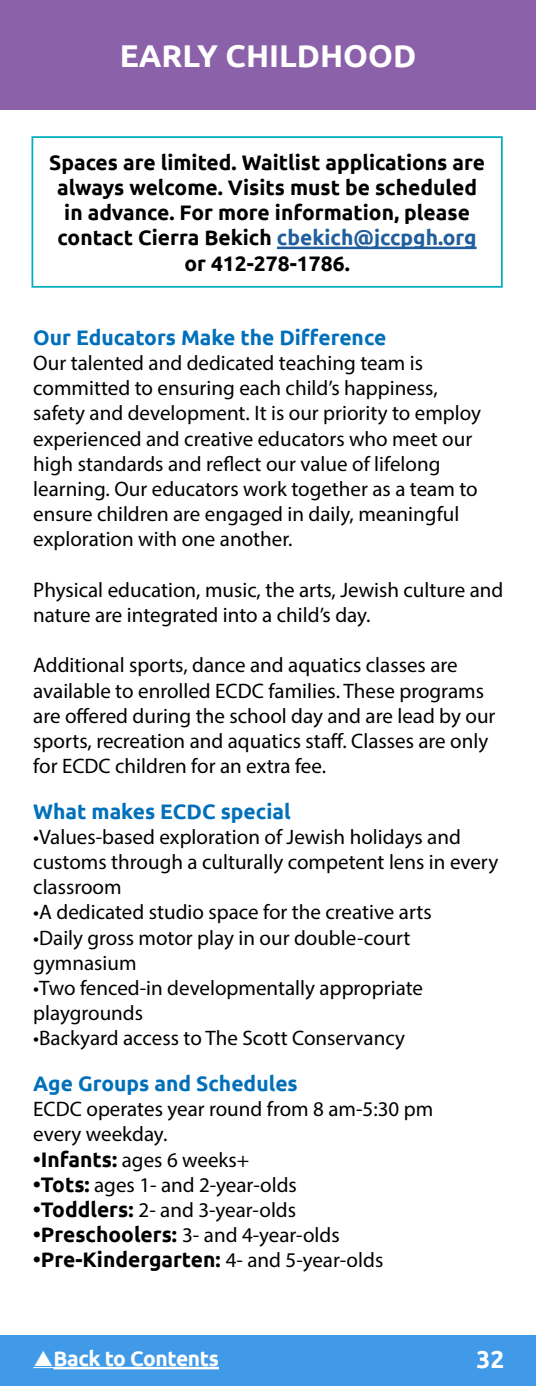
<style>
.page{position:relative;width:536px;height:1386px;background:#fff}
.page>*{position:absolute;margin:0;border:0;box-sizing:border-box;transform-origin:0 0}
.t1{font:700 31.5px "Ubuntu";color:#fff}
.t2{font:700 24.5px "Ubuntu";color:#fff}
.t3{font:21px/25.2px "Myriad Pro";color:#000}
.t4{font:700 21px/25.2px "Ubuntu";color:#000;text-align:center}
.t5{font:700 21px "Ubuntu";color:#0070bb}
.t6{font:700 21px "Ubuntu";letter-spacing:-.02em;color:#fff}
.s1{color:#215e9e}
.s2{font-family:"Ubuntu";font-weight:700}
.s3{font-family:"Myriad Pro";font-weight:400}
</style>
<div class="page">
<div style="left:0;top:1335px;width:536px;height:51px;background:#409ae8"></div>
<hr style="left:53px;top:1367px;width:166px;height:2px;background:#fff">
<hr style="left:277px;top:247px;width:199px;height:2px;background:#215e9e">
<div style="left:32px;top:136px;width:470px;height:152px;border:2px solid #00adbb"></div>
<div style="left:0;top:0;width:535px;height:109px;background:#8b62a9"></div>
<svg style="left:33px;top:1367px;width:20px;height:1px"></svg>
<h1 class="t1" style="left:120px;top:37px;width:298px">EARLY CHILDHOOD</h1>
<p class="t4" style="left:49px;top:149px;width:437px">Spaces are limited. Waitlist applications are always welcome. Visits must be scheduled in advance. For more information, please contact Cierra Bekich <span class="s1">cbekich@jccpgh.org </span>or 412-278-1786.</p>
<p class="t5" style="left:33px;top:325px;width:354px">Our Educators Make the Difference</p>
<p class="t3" style="left:33px;top:350px;width:449px">Our talented and dedicated teaching team is committed to ensuring each child’s happiness, safety and development. It is our priority to employ experienced and creative educators who meet our high standards and reflect our value of lifelong learning. Our educators work together as a team to ensure children are engaged in daily, meaningful exploration with one another.</p>
<p class="t3" style="left:33px;top:577px;width:471px">Physical education, music, the arts, Jewish culture and nature are integrated into a child’s day.</p>
<p class="t3" style="left:33px;top:652px;width:463px">Additional sports, dance and aquatics classes are available to enrolled ECDC families. These programs are offered during the school day and are lead by our sports, recreation and aquatics staff. Classes are only for ECDC children for an extra fee.</p>
<p class="t5" style="left:33px;top:798px;width:259px">What makes ECDC special</p>
<p class="t3" style="left:33px;top:824px;width:466px">•Values-based exploration of Jewish holidays and customs through a culturally competent lens in every classroom</p>
<p class="t3" style="left:33px;top:900px;width:400px">•A dedicated studio space for the creative arts</p>
<p class="t3" style="left:33px;top:925px;width:378px">•Daily gross motor play in our double-court gymnasium</p>
<p class="t3" style="left:33px;top:975px;width:391px">•Two fenced-in developmentally appropriate playgrounds</p>
<p class="t3" style="left:33px;top:1026px;width:373px">•Backyard access to The Scott Conservancy</p>
<p class="t5" style="left:33px;top:1071px;width:266px">Age Groups and Schedules</p>
<p class="t3" style="left:33px;top:1096px;width:401px">ECDC operates year round from 8 am-5:30 pm every weekday.</p>
<p class="t3" style="left:33px;top:1147px;width:217px"><span class="s2">•Infants:</span> ages 6 weeks+</p>
<p class="t3" style="left:33px;top:1172px;width:265px"><span class="s2">•Tots:</span> ages 1- and 2-year-olds</p>
<p class="t3" style="left:33px;top:1197px;width:264px"><span class="s2">•Toddlers:</span> 2- and 3-year-olds</p>
<p class="t3" style="left:33px;top:1222px;width:308px"><span class="s2">•Preschoolers:</span> 3- and 4-year-olds</p>
<p class="t4" style="left:33px;top:1247px;width:351px">•Pre-Kindergarten: <span class="s3">4- and 5-year-olds</span></p>
<p class="t6" style="left:53px;top:1345px;width:167px">Back to Contents</p>
<p class="t2" style="left:476px;top:1345px;width:29px">32</p>
</div>
